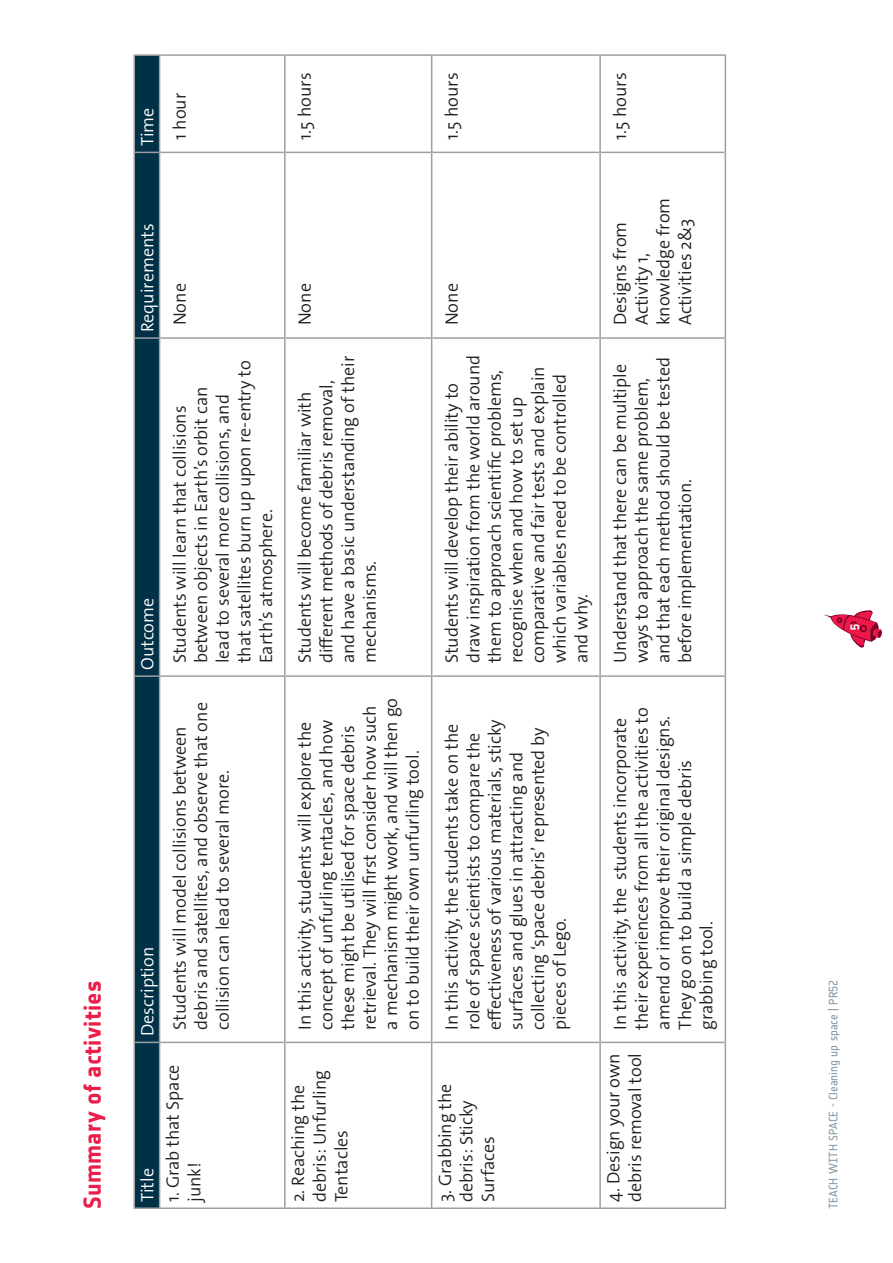
<style>
.page{position:relative;width:893px;height:1263px;background:#fff}
.page>*{position:absolute;margin:0;border:0;box-sizing:border-box;transform-origin:0 0}
.t1{font:700 24px "Notes Esa";letter-spacing:.015em;color:#eb1d49}
.Text{font:300 18px/21.6px "The Sans Os F";color:#231f20}
.Text-2{font:300 18px "The Sans Os F";color:#fff}
.t2{font:12px "Notes Esa";color:#8197a6}
.t3{font:700 12px "Notes Esa";color:#fff}
</style>
<div class="page">
<svg style="left:824px;top:610px;width:58px;height:38px"></svg>
<div style="left:850px;top:621px;width:7px;height:8px;border:2px solid #800029;border-radius:50%"></div>
<div style="left:860px;top:625px;width:7px;height:7px;border:2px solid #800029;border-radius:50%"></div>
<hr style="left:134px;top:1042px;width:1px;height:167px;background:#9d9fa2">
<hr style="left:135px;top:1207px;width:24px;height:2px;background:#9d9fa2">
<hr style="left:134px;top:54px;width:1px;height:98px;background:#9d9fa2">
<svg style="left:134px;top:56px;width:25px;height:1152px;background:#08364a"></svg>
<hr style="left:135px;top:54px;width:24px;height:2px;background:#9d9fa2">
<hr style="left:159px;top:1042px;width:1px;height:167px;background:#9d9fa2">
<hr style="left:159px;top:676px;width:1px;height:366px;background:#9d9fa2">
<hr style="left:159px;top:338px;width:1px;height:338px;background:#9d9fa2">
<hr style="left:159px;top:152px;width:1px;height:186px;background:#9d9fa2">
<hr style="left:159px;top:54px;width:1px;height:98px;background:#9d9fa2">
<hr style="left:160px;top:1207px;width:124px;height:2px;background:#9d9fa2">
<hr style="left:160px;top:1042px;width:124px;height:1px;background:#9d9fa2">
<hr style="left:160px;top:675px;width:124px;height:2px;background:#9d9fa2">
<hr style="left:160px;top:337px;width:124px;height:2px;background:#9d9fa2">
<hr style="left:160px;top:152px;width:124px;height:1px;background:#9d9fa2">
<hr style="left:160px;top:54px;width:124px;height:2px;background:#9d9fa2">
<hr style="left:284px;top:1042px;width:2px;height:167px;background:#9d9fa2">
<hr style="left:286px;top:1207px;width:145px;height:2px;background:#9d9fa2">
<hr style="left:284px;top:676px;width:2px;height:366px;background:#9d9fa2">
<hr style="left:286px;top:1042px;width:145px;height:1px;background:#9d9fa2">
<hr style="left:284px;top:338px;width:2px;height:338px;background:#9d9fa2">
<hr style="left:286px;top:675px;width:145px;height:2px;background:#9d9fa2">
<hr style="left:284px;top:152px;width:2px;height:186px;background:#9d9fa2">
<hr style="left:286px;top:337px;width:145px;height:2px;background:#9d9fa2">
<hr style="left:284px;top:54px;width:2px;height:98px;background:#9d9fa2">
<hr style="left:286px;top:152px;width:145px;height:1px;background:#9d9fa2">
<hr style="left:286px;top:54px;width:145px;height:2px;background:#9d9fa2">
<hr style="left:431px;top:1042px;width:1px;height:167px;background:#9d9fa2">
<hr style="left:432px;top:1207px;width:167px;height:2px;background:#9d9fa2">
<hr style="left:431px;top:676px;width:1px;height:366px;background:#9d9fa2">
<hr style="left:432px;top:1042px;width:167px;height:1px;background:#9d9fa2">
<hr style="left:431px;top:338px;width:1px;height:338px;background:#9d9fa2">
<hr style="left:432px;top:675px;width:167px;height:2px;background:#9d9fa2">
<hr style="left:431px;top:152px;width:1px;height:186px;background:#9d9fa2">
<hr style="left:432px;top:337px;width:167px;height:2px;background:#9d9fa2">
<hr style="left:431px;top:54px;width:1px;height:98px;background:#9d9fa2">
<hr style="left:432px;top:152px;width:167px;height:1px;background:#9d9fa2">
<hr style="left:432px;top:54px;width:167px;height:2px;background:#9d9fa2">
<hr style="left:599px;top:1042px;width:2px;height:167px;background:#9d9fa2">
<hr style="left:601px;top:1207px;width:124px;height:2px;background:#9d9fa2">
<hr style="left:599px;top:676px;width:2px;height:366px;background:#9d9fa2">
<hr style="left:601px;top:1042px;width:124px;height:1px;background:#9d9fa2">
<hr style="left:599px;top:338px;width:2px;height:338px;background:#9d9fa2">
<hr style="left:601px;top:675px;width:124px;height:2px;background:#9d9fa2">
<hr style="left:599px;top:152px;width:2px;height:186px;background:#9d9fa2">
<hr style="left:601px;top:337px;width:124px;height:2px;background:#9d9fa2">
<hr style="left:599px;top:54px;width:2px;height:98px;background:#9d9fa2">
<hr style="left:601px;top:152px;width:124px;height:1px;background:#9d9fa2">
<hr style="left:601px;top:54px;width:124px;height:2px;background:#9d9fa2">
<hr style="left:725px;top:1042px;width:1px;height:167px;background:#9d9fa2">
<hr style="left:725px;top:676px;width:1px;height:366px;background:#9d9fa2">
<hr style="left:725px;top:338px;width:1px;height:338px;background:#9d9fa2">
<hr style="left:725px;top:152px;width:1px;height:186px;background:#9d9fa2">
<hr style="left:725px;top:54px;width:1px;height:98px;background:#9d9fa2">
<p class="t1" style="left:78px;top:1209px;width:230px;rotate:-90deg">Summary of activities</p>
<p class="Text-2" style="left:136px;top:146px;width:40px;rotate:-90deg">Time</p>
<p class="Text" style="left:169px;top:140px;width:48px;rotate:-90deg">1 hour</p>
<p class="Text" style="left:294px;top:140px;width:68px;rotate:-90deg">1.5 hours</p>
<p class="Text" style="left:441px;top:140px;width:68px;rotate:-90deg">1.5 hours</p>
<p class="Text" style="left:609px;top:140px;width:68px;rotate:-90deg">1.5 hours</p>
<p class="Text-2" style="left:136px;top:332px;width:110px;rotate:-90deg">Requirements</p>
<p class="Text-2" style="left:136px;top:670px;width:74px;rotate:-90deg">Outcome</p>
<p class="Text-2" style="left:136px;top:1036px;width:91px;rotate:-90deg">Description</p>
<p class="Text" style="left:169px;top:325px;width:44px;rotate:-90deg">None</p>
<p class="Text" style="left:169px;top:663px;width:305px;rotate:-90deg">Students will learn that collisions between objects in Earth’s orbit can lead to several more collisions, and that satellites burn up upon re-entry to Earth’s atmosphere.</p>
<p class="Text" style="left:169px;top:1030px;width:329px;rotate:-90deg">Students will model collisions between debris and satellites, and observe that one collision can lead to several more.</p>
<p class="Text-2" style="left:136px;top:1202px;width:35px;rotate:-90deg">Title</p>
<p class="Text" style="left:162px;top:1202px;width:139px;rotate:-90deg">1. Grab that Space</p>
<p class="Text" style="left:184px;top:1202px;width:41px;rotate:-90deg">junk!</p>
<p class="Text" style="left:294px;top:325px;width:44px;rotate:-90deg">None</p>
<p class="Text" style="left:294px;top:663px;width:309px;rotate:-90deg">Students will become familiar with different methods of debris removal, and have a basic understanding of their mechanisms.</p>
<p class="Text" style="left:294px;top:1030px;width:333px;rotate:-90deg">In this activity, students will explore the concept of unfurling tentacles, and how these might be utilised for space debris retrieval. They will first consider how such a mechanism might work, and will then go on to build their own unfurling tool.</p>
<p class="Text" style="left:441px;top:325px;width:44px;rotate:-90deg">None</p>
<p class="Text" style="left:441px;top:663px;width:310px;rotate:-90deg">Students will develop their ability to draw inspiration from the world around them to approach scientific problems, recognise when and how to set up comparative and fair tests and explain which variables need to be controlled and why.</p>
<p class="Text" style="left:441px;top:1030px;width:312px;rotate:-90deg">In this activity, the students take on the role of space scientists to compare the effectiveness of various materials, sticky surfaces and glues in attracting and collecting ‘space debris’ represented by pieces of Lego.</p>
<p class="Text" style="left:309px;top:1202px;width:134px;rotate:-90deg">debris: Unfurling</p>
<p class="Text" style="left:287px;top:1202px;width:119px;rotate:-90deg">2. Reaching the</p>
<p class="Text" style="left:331px;top:1202px;width:74px;rotate:-90deg">Tentacles</p>
<p class="Text" style="left:434px;top:1202px;width:120px;rotate:-90deg">3. Grabbing the</p>
<p class="Text" style="left:456px;top:1202px;width:104px;rotate:-90deg">debris: Sticky</p>
<p class="Text" style="left:477px;top:1202px;width:68px;rotate:-90deg">Surfaces</p>
<p class="Text" style="left:609px;top:325px;width:129px;rotate:-90deg">Designs from<br>Activity 1, knowledge from<br>Activities 2&amp;3</p>
<p class="Text" style="left:609px;top:663px;width:307px;rotate:-90deg">Understand that there can be multiple ways to approach the same problem, and that each method should be tested before implementation.</p>
<p class="Text" style="left:609px;top:1030px;width:324px;rotate:-90deg">In this activity, the students incorporate their experiences from all the activities to amend or improve their original designs.<br>They go on to build a simple debris grabbing tool.</p>
<p class="Text" style="left:603px;top:1202px;width:150px;rotate:-90deg">4. Design your own</p>
<p class="Text" style="left:624px;top:1202px;width:151px;rotate:-90deg">debris removal tool</p>
<p class="t3" style="left:848px;top:629px;width:7px;rotate:-90deg">5</p>
<p class="t2" style="left:826px;top:1209px;width:231px;rotate:-90deg">TEACH WITH SPACE - Cleaning up space | PR52</p>
</div>
